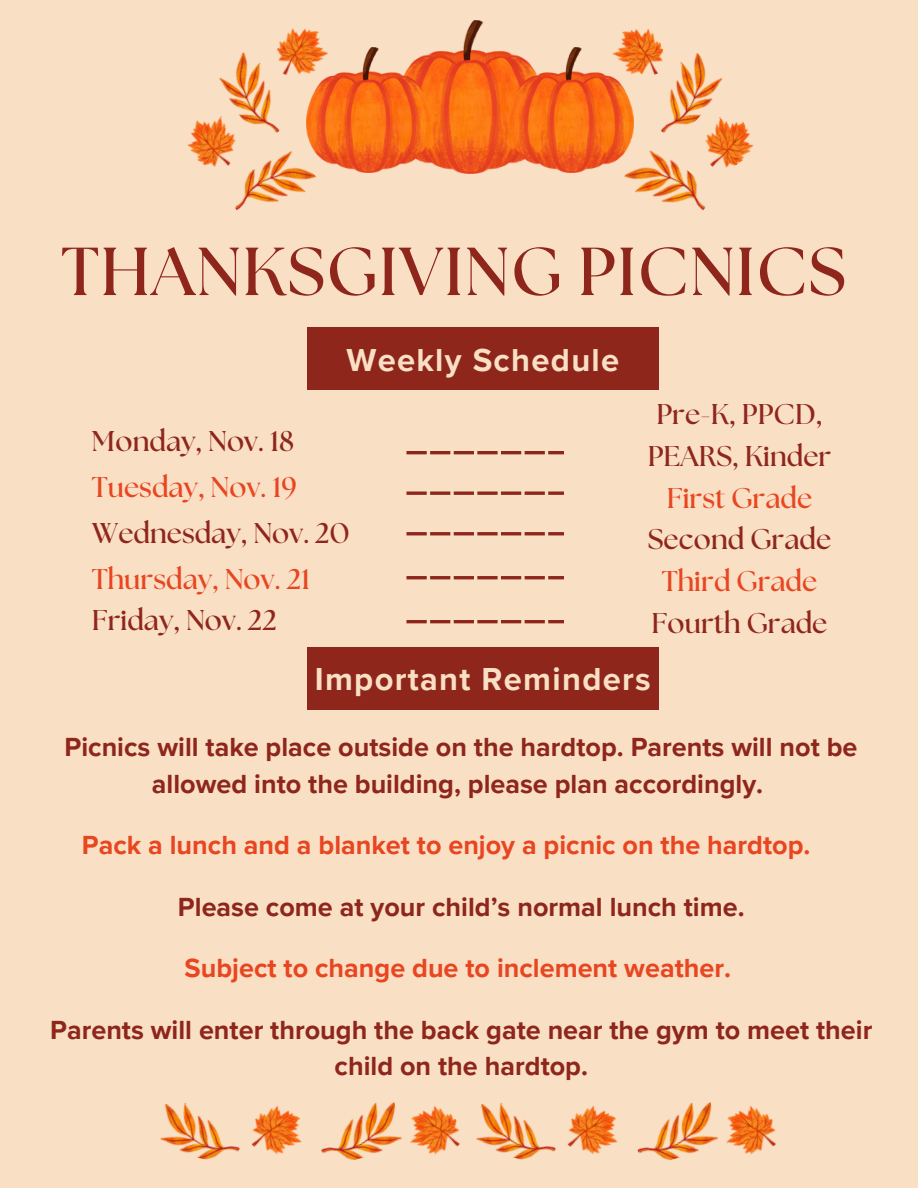
<style>
.page{position:relative;width:918px;height:1188px;background:#f9dfc4}
.page>*{position:absolute;margin:0;border:0;box-sizing:border-box;transform-origin:0 0}
.t1{font:700 67.8px "The Seasons";letter-spacing:.02em;color:#8e261c}
.t2{font:700 32.7px "Proxima Nova";letter-spacing:.04em;color:#f9dfc4}
.t3{font:700 28.5px/41.7px "The Seasons";color:#8e261c}
.t4{font:700 27px/37.2px "Proxima Nova";color:#8e261c;text-align:center}
.t5{font:700 27px "Proxima Nova";color:#e84521}
.s1{color:#e84521}
</style>
<div class="page">
<div style="left:307px;top:328px;width:352px;height:62px;background:#8e261c"></div>
<img style="left:430px;top:20px;width:80px;height:153px">
<img style="left:510px;top:48px;width:123px;height:125px">
<img style="left:306px;top:48px;width:124px;height:125px">
<img style="left:277px;top:28px;width:57px;height:58px">
<img style="left:606px;top:29px;width:57px;height:57px">
<img style="left:219px;top:49px;width:82px;height:84px">
<img style="left:639px;top:49px;width:84px;height:84px">
<img style="left:235px;top:142px;width:84px;height:69px">
<img style="left:621px;top:142px;width:85px;height:69px">
<img style="left:187px;top:106px;width:62px;height:71px">
<img style="left:691px;top:107px;width:63px;height:70px">
<svg style="left:406px;top:451px;width:158px;height:3px"></svg>
<svg style="left:406px;top:491px;width:158px;height:4px"></svg>
<svg style="left:406px;top:532px;width:158px;height:3px"></svg>
<svg style="left:406px;top:576px;width:158px;height:3px"></svg>
<svg style="left:406px;top:620px;width:158px;height:3px"></svg>
<img style="left:160px;top:1103px;width:80px;height:57px">
<img style="left:251px;top:1101px;width:148px;height:59px">
<img style="left:399px;top:1103px;width:157px;height:57px">
<img style="left:567px;top:1101px;width:148px;height:59px">
<img style="left:715px;top:1106px;width:61px;height:49px">
<div style="left:307px;top:647px;width:352px;height:62px;background:#8e261c"></div>
<p class="t1" style="left:61px;top:241px;width:786px">THANKSGIVING PICNICS</p>
<p class="t2" style="left:346px;top:341px;width:274px">Weekly Schedule</p>
<p class="t3" style="left:92px;top:419px;width:259px;line-height:46.2px">Monday, Nov. 18<br><span class="s1">Tuesday, Nov. 19<br></span>Wednesday, Nov. 20<br><span class="s1">Thursday, Nov. 21</span></p>
<p class="t3" style="left:92px;top:600px;width:187px">Friday, Nov. 22</p>
<p class="t3" style="left:648px;top:395px;width:185px;text-align:center">Pre-K, PPCD,<br>PEARS, Kinder<br><span class="s1">First Grade<br></span>Second Grade<br><span class="s1">Third Grade<br></span>Fourth Grade</p>
<p class="t2" style="left:315px;top:660px;width:338px">Important Reminders</p>
<p class="t4" style="left:65px;top:729px;width:794px">Picnics will take place outside on the hardtop. Parents will not be allowed into the building, please plan accordingly.</p>
<p class="t5" style="left:82px;top:829px;width:730px">Pack a lunch and a blanket to enjoy a picnic on the hardtop.</p>
<p class="t4" style="left:178px;top:889px;width:568px">Please come at your child’s normal lunch time.</p>
<p class="t5" style="left:185px;top:952px;width:548px">Subject to change due to inclement weather.</p>
<p class="t4" style="left:50px;top:1012px;width:824px">Parents will enter through the back gate near the gym to meet their</p>
<p class="t4" style="left:335px;top:1048px;width:255px">child on the hardtop.</p>
</div>
